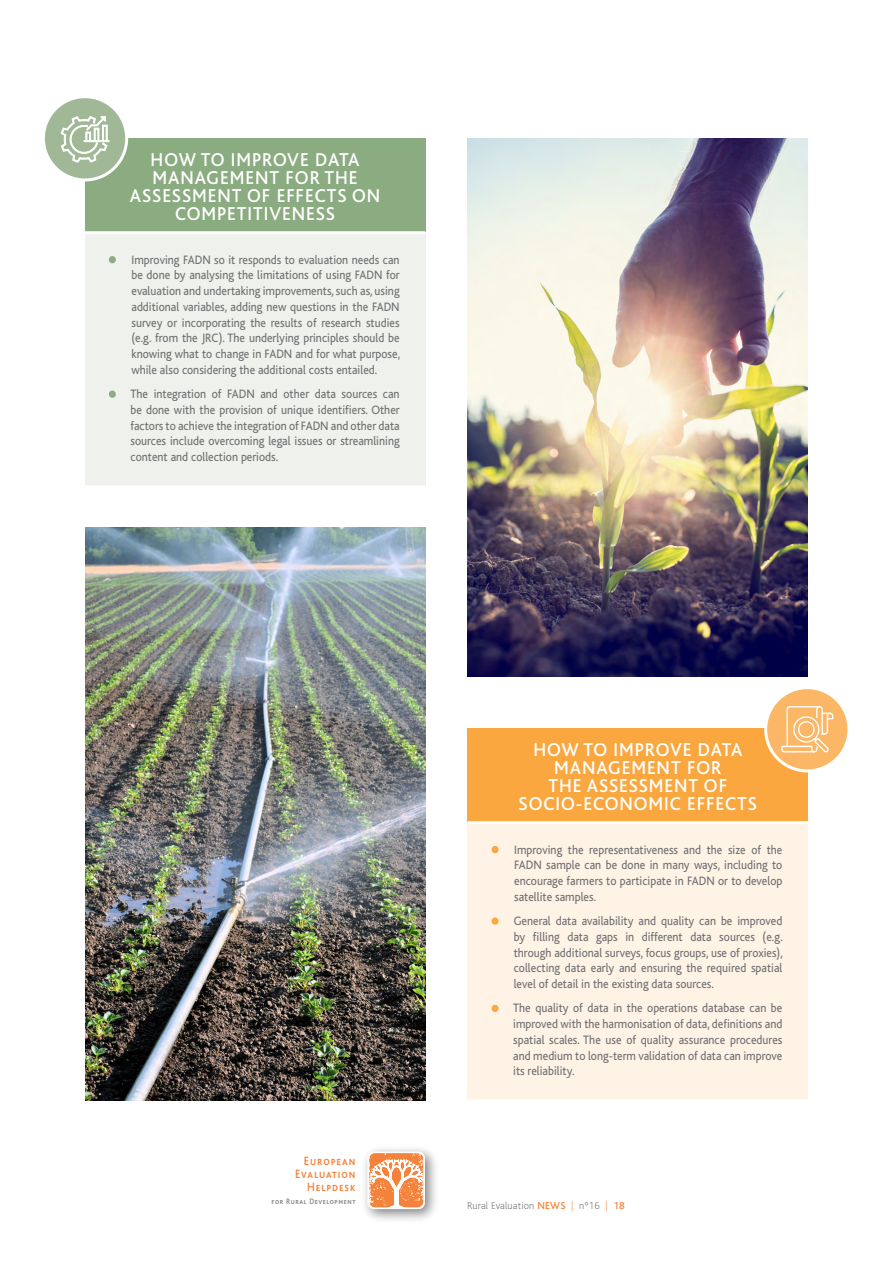
<style>
.page{position:relative;width:893px;height:1263px;background:#fff}
.page>*{position:absolute;margin:0;border:0;box-sizing:border-box;transform-origin:0 0}
.t1{font:500 19.5px/18px "Bliss";letter-spacing:.05em;color:#fff;text-align:center;scale:.95 1}
.t2{font:12.75px/15.8px "Bliss";color:#6d6e71;text-align:justify;scale:.92 1}
.t3{font:500 12.6px/13.2px "Bliss Caps";letter-spacing:.08em;color:#f5823b;text-align:right;scale:.9 1}
.t4{font:200 10.5px "Bliss";letter-spacing:.015em;color:#6d6e71}
.t5{font:500 8.25px "Bliss Caps";letter-spacing:.08em;color:#808284;scale:.9 1}
.s1{color:#8bab80}
.s2{color:#faa73f}
.s3{font-weight:500;color:#f5833c}
.s4{color:#f5833c}
</style>
<div class="page">
<img style="left:364px;top:1148px;width:72px;height:72px">
<svg style="left:367px;top:1151px;width:58px;height:58px"></svg>
<svg style="left:369px;top:1153px;width:55px;height:54px"></svg>
<div style="left:85px;top:138px;width:340px;height:95px;background:#8bab80"></div>
<div style="left:85px;top:233px;width:340px;height:254px;background:#eff1ec"></div>
<hr style="left:85px;top:231px;width:340px;height:3px;background:#fff">
<hr style="left:85px;top:485px;width:340px;height:3px;background:#fff">
<div style="left:468px;top:728px;width:340px;height:95px;background:#faa73f"></div>
<div style="left:468px;top:823px;width:340px;height:278px;background:#fff3e6"></div>
<hr style="left:468px;top:821px;width:340px;height:3px;background:#fff">
<hr style="left:468px;top:1099px;width:340px;height:3px;background:#fff">
<img style="left:85px;top:527px;width:340px;height:573px">
<img style="left:468px;top:138px;width:340px;height:538px">
<div style="left:43px;top:97px;width:84px;height:83px;background:#a0b895;border-radius:50%"></div>
<div style="left:42px;top:95px;width:86px;height:86px;border:3px solid #fff;border-radius:50%"></div>
<div style="left:766px;top:688px;width:83px;height:83px;background:#fcb766;border-radius:50%"></div>
<div style="left:764px;top:686px;width:86px;height:86px;border:3px solid #fff;border-radius:50%"></div>
<svg style="left:61px;top:116px;width:48px;height:47px"></svg>
<svg style="left:781px;top:706px;width:53px;height:47px"></svg>
<h1 class="t1" style="left:130px;top:151px;width:265px">HOW TO IMPROVE DATA<br>MANAGEMENT FOR THE<br>ASSESSMENT OF EFFECTS ON<br>COMPETITIVENESS</h1>
<p class="t2" style="left:131px;top:252px;width:293px;text-indent:-21px"><span class="s1">•</span> Improving FADN so it responds to evaluation needs can be done by analysing the limitations of using FADN for evaluation and undertaking improvements, such as, using additional variables, adding new questions in the FADN survey or incorporating the results of research studies (e.g. from the JRC). The underlying principles should be knowing what to change in FADN and for what purpose, while also considering the additional costs entailed.</p>
<p class="t2" style="left:130px;top:386px;width:294px;text-indent:-20px"><span class="s1">•</span> The integration of FADN and other data sources can be done with the provision of unique identifiers. Other factors to achieve the integration of FADN and other data sources include overcoming legal issues or streamlining content and collection periods.</p>
<p class="t3" style="left:295px;top:1154px;width:68px">European<br>Evaluation<br>Helpdesk</p>
<p class="t5" style="left:271px;top:1197px;width:95px">for Rural Development</p>
<h1 class="t1" style="left:519px;top:741px;width:252px">HOW TO IMPROVE DATA<br>MANAGEMENT FOR<br>THE ASSESSMENT OF<br>SOCIO-ECONOMIC EFFECTS</h1>
<p class="t2" style="left:514px;top:842px;width:293px;text-indent:-21px"><span class="s2">•</span> Improving the representativeness and the size of the FADN sample can be done in many ways, including to encourage farmers to participate in FADN or to develop satellite samples.</p>
<p class="t2" style="left:514px;top:913px;width:294px;text-indent:-20px"><span class="s2">•</span> General data availability and quality can be improved by filling data gaps in different data sources (e.g. through additional surveys, focus groups, use of proxies), collecting data early and ensuring the required spatial level of detail in the existing data sources.</p>
<p class="t2" style="left:513px;top:1000px;width:294px;text-indent:-20px"><span class="s2">•</span> The quality of data in the operations database can be improved with the harmonisation of data, definitions and spatial scales. The use of quality assurance procedures and medium to long-term validation of data can improve its reliability.</p>
<p class="t4" style="left:467px;top:1200px;width:159px">Rural Evaluation <span class="s3">NEWS</span> <span class="s4">|</span> n°16 <span class="s4">|</span> <span class="s3">18</span></p>
</div>
